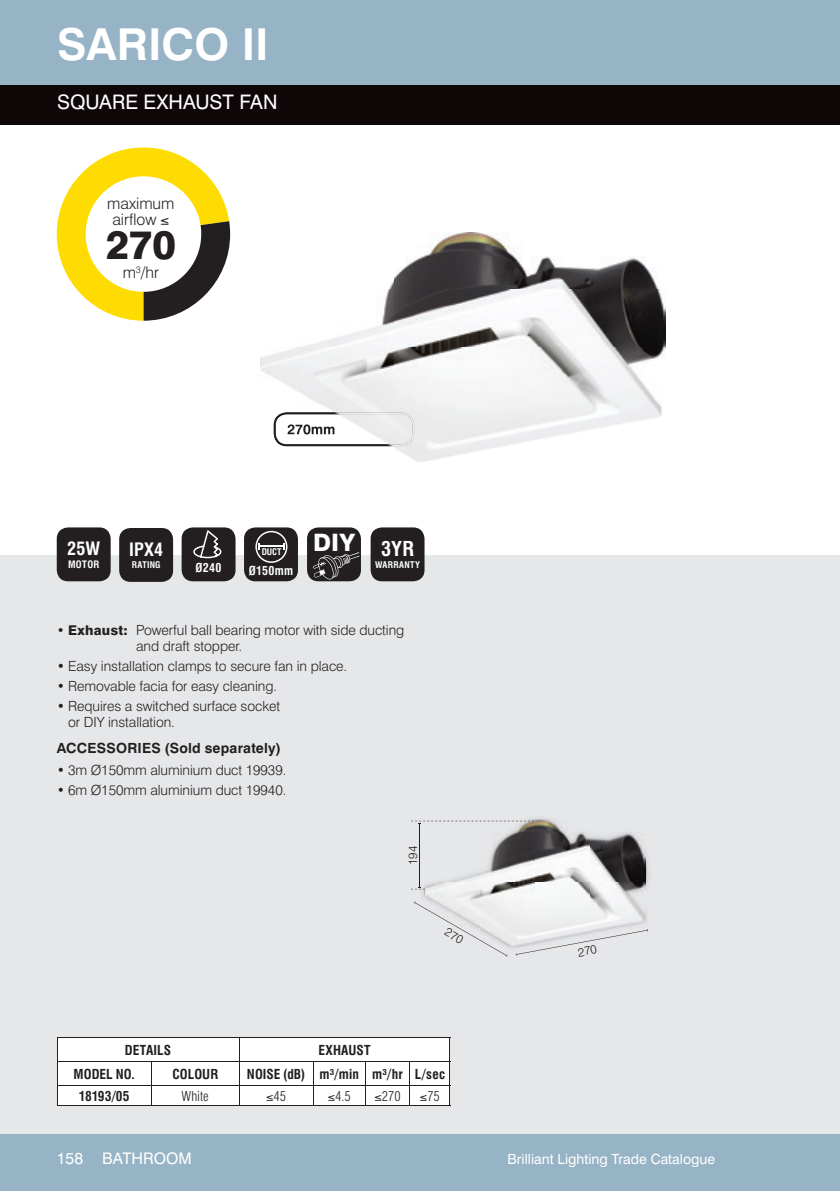
<style>
.page{position:relative;width:840px;height:1191px;background:#fff}
.page>*{position:absolute;margin:0;border:0;box-sizing:border-box;transform-origin:0 0}
.t1{font:700 44px "Swiss 721 BT";color:#fff}
.t2{font:800 39.6px "Swiss 721 BT";color:#231f20}
.t3{font:800 24px "Swiss 721 BT";color:#fff}
.t4{font:20px "Swiss 721 BT";color:#fff}
.t5{font:700 condensed 20px "Swiss 721 BT";color:#fff}
.t6{font:700 condensed 18px "Swiss 721 BT";letter-spacing:.01em;color:#fff}
.t7{font:16px "Swiss 721 BT";color:#fff}
.t8{font:300 15.8px/15.4px "Swiss 721 BT";color:#231f20;text-align:center}
.t9{font:300 14px/16px "Swiss 721 BT";letter-spacing:-.005em;color:#231f20}
.t10{font:14px "Swiss 721 BT";color:#fff}
.t11{font:700 14px "Swiss 721 BT";letter-spacing:.015em;color:#231f20}
.t12{font:700 condensed 13.4px "Swiss 721 BT";letter-spacing:.005em;color:#231f20}
.t13{font:300 condensed 13.4px "Swiss 721 BT";color:#231f20}
.t14{font:700 condensed 12px "Swiss 721 BT";letter-spacing:.03em;color:#fff}
.t15{font:300 12px "Swiss 721 BT";color:#231f20}
.t16{font:700 condensed 10px "Swiss 721 BT";letter-spacing:.03em;color:#fff}
.t17{font:700 condensed 9px "Swiss 721 BT";letter-spacing:.04em;color:#fff}
.s1{font-weight:800;font-size:13.4px}
</style>
<div class="page">
<div style="left:0;top:556px;width:839px;height:635px;background:#e6e7e9"></div>
<hr style="left:839px;top:1134px;width:1px;height:57px;background:#97b3c6">
<div style="left:0;top:1134px;width:839px;height:57px;background:#97b3c6"></div>
<div style="left:0;top:0;width:839px;height:91px;background:#97b3c6"></div>
<div style="left:0;top:85px;width:839px;height:39px;background:#0e0607"></div>
<hr style="left:57px;top:1105px;width:94px;height:1px;background:#231f20">
<hr style="left:151px;top:1105px;width:88px;height:1px;background:#231f20">
<hr style="left:239px;top:1105px;width:74px;height:1px;background:#231f20">
<hr style="left:313px;top:1105px;width:52px;height:1px;background:#231f20">
<hr style="left:365px;top:1105px;width:44px;height:1px;background:#231f20">
<hr style="left:409px;top:1105px;width:41px;height:1px;background:#231f20">
<hr style="left:57px;top:1036px;width:94px;height:1px;background:#231f20">
<hr style="left:151px;top:1036px;width:88px;height:1px;background:#231f20">
<hr style="left:239px;top:1036px;width:74px;height:1px;background:#231f20">
<hr style="left:313px;top:1036px;width:52px;height:1px;background:#231f20">
<hr style="left:365px;top:1036px;width:44px;height:1px;background:#231f20">
<hr style="left:409px;top:1036px;width:41px;height:1px;background:#231f20">
<div style="left:57px;top:1037px;width:393px;height:68px;background:#fff"></div>
<hr style="left:313px;top:1085px;width:52px;height:1px;background:#231f20">
<hr style="left:365px;top:1085px;width:44px;height:1px;background:#231f20">
<hr style="left:409px;top:1085px;width:41px;height:1px;background:#231f20">
<img style="left:419px;top:818px;width:230px;height:130px">
<img style="left:425px;top:820px;width:220px;height:125px">
<hr style="left:418px;top:823px;width:1px;height:64px;background:#231f20">
<svg style="left:411px;top:887px;width:13px;height:3px"></svg>
<svg style="left:411px;top:820px;width:122px;height:4px"></svg>
<div style="left:57px;top:527px;width:54px;height:54px;background:#231f20;border-radius:11px"></div>
<div style="left:181px;top:527px;width:54px;height:54px;background:#231f20;border-radius:11px"></div>
<svg style="left:193px;top:530px;width:28px;height:28px"></svg>
<div style="left:370px;top:527px;width:54px;height:54px;background:#231f20;border-radius:11px"></div>
<div style="left:307px;top:527px;width:54px;height:54px;background:#231f20;border-radius:11px"></div>
<svg style="left:313px;top:552px;width:46px;height:27px"></svg>
<div style="left:244px;top:527px;width:54px;height:54px;background:#231f20;border-radius:11px"></div>
<svg style="left:255px;top:531px;width:32px;height:32px"></svg>
<div style="left:119px;top:528px;width:54px;height:54px;background:#231f20;border-radius:11px"></div>
<img style="left:260px;top:233px;width:404px;height:229px">
<img style="left:273px;top:412px;width:141px;height:34px">
<img style="left:287px;top:424px;width:47px;height:10px">
<svg style="left:57px;top:147px;width:173px;height:174px"></svg>
<svg style="left:414px;top:901px;width:93px;height:55px"></svg>
<svg style="left:515px;top:929px;width:133px;height:27px"></svg>
<h1 class="t1" style="left:57px;top:18px;width:213px">SARICO II</h1>
<h3 class="t4" style="left:57px;top:90px;width:222px">SQUARE EXHAUST FAN</h3>
<p class="t8" style="left:107px;top:196px;width:69px">maximum airflow ≤</p>
<h2 class="t2" style="left:106px;top:221px;width:72px">270</h2>
<p class="t8" style="left:123px;top:264px;width:38px">m<sup>3</sup>/hr</p>
<p class="t6" style="left:67px;top:538px;width:35px">25W</p>
<p class="t16" style="left:68px;top:558px;width:33px">MOTOR</p>
<p class="t14" style="left:195px;top:560px;width:28px">Ø240</p>
<p class="t6" style="left:129px;top:539px;width:36px">IPX4</p>
<p class="t17" style="left:261px;top:546px;width:21px">DUCT</p>
<p class="t17" style="left:132px;top:559px;width:30px">RATING</p>
<p class="t14" style="left:249px;top:563px;width:46px">Ø150mm</p>
<h3 class="t3" style="left:313px;top:527px;width:44px">DIY</h3>
<h3 class="t5" style="left:381px;top:537px;width:34px">3YR</h3>
<p class="t17" style="left:375px;top:559px;width:46px">WARRANTY</p>
<p class="t9" style="left:136px;top:622px;width:269px;text-indent:-79px"><span class="s1">• Exhaust:</span> Powerful ball bearing motor with side ducting and draft stopper.</p>
<p class="t9" style="left:57px;top:658px;width:292px">• Easy installation clamps to secure fan in place.</p>
<p class="t9" style="left:57px;top:678px;width:222px">• Removable facia for easy cleaning.</p>
<p class="t9" style="left:68px;top:698px;width:213px;text-indent:-11px">• Requires a switched surface socket or DIY installation.</p>
<p class="t11" style="left:57px;top:740px;width:225px">ACCESSORIES (Sold separately)</p>
<p class="t9" style="left:57px;top:762px;width:231px">• 3m Ø150mm aluminium duct 19939.</p>
<p class="t9" style="left:57px;top:782px;width:231px">• 6m Ø150mm aluminium duct 19940.</p>
<p class="t15" style="left:405px;top:865px;width:21px;rotate:-90deg">194</p>
<p class="t12" style="left:125px;top:1041px;width:48px">DETAILS</p>
<p class="t12" style="left:318px;top:1041px;width:54px">EXHAUST</p>
<p class="t12" style="left:74px;top:1066px;width:63px">MODEL NO.</p>
<p class="t12" style="left:172px;top:1066px;width:47px">COLOUR</p>
<p class="t12" style="left:247px;top:1066px;width:200px">NOISE (dB) m³/min m³/hr L/sec</p>
<p class="t12" style="left:79px;top:1088px;width:52px">18193/05</p>
<p class="t13" style="left:181px;top:1088px;width:29px">White</p>
<p class="t13" style="left:266px;top:1088px;width:21px">≤45</p>
<p class="t13" style="left:327px;top:1088px;width:25px">≤4.5</p>
<p class="t13" style="left:374px;top:1088px;width:28px">≤270</p>
<p class="t13" style="left:420px;top:1088px;width:21px">≤75</p>
<p class="t7" style="left:57px;top:1148px;width:136px">158 BATHROOM</p>
<p class="t10" style="left:507px;top:1150px;width:209px">Brilliant Lighting Trade Catalogue</p>
</div>
